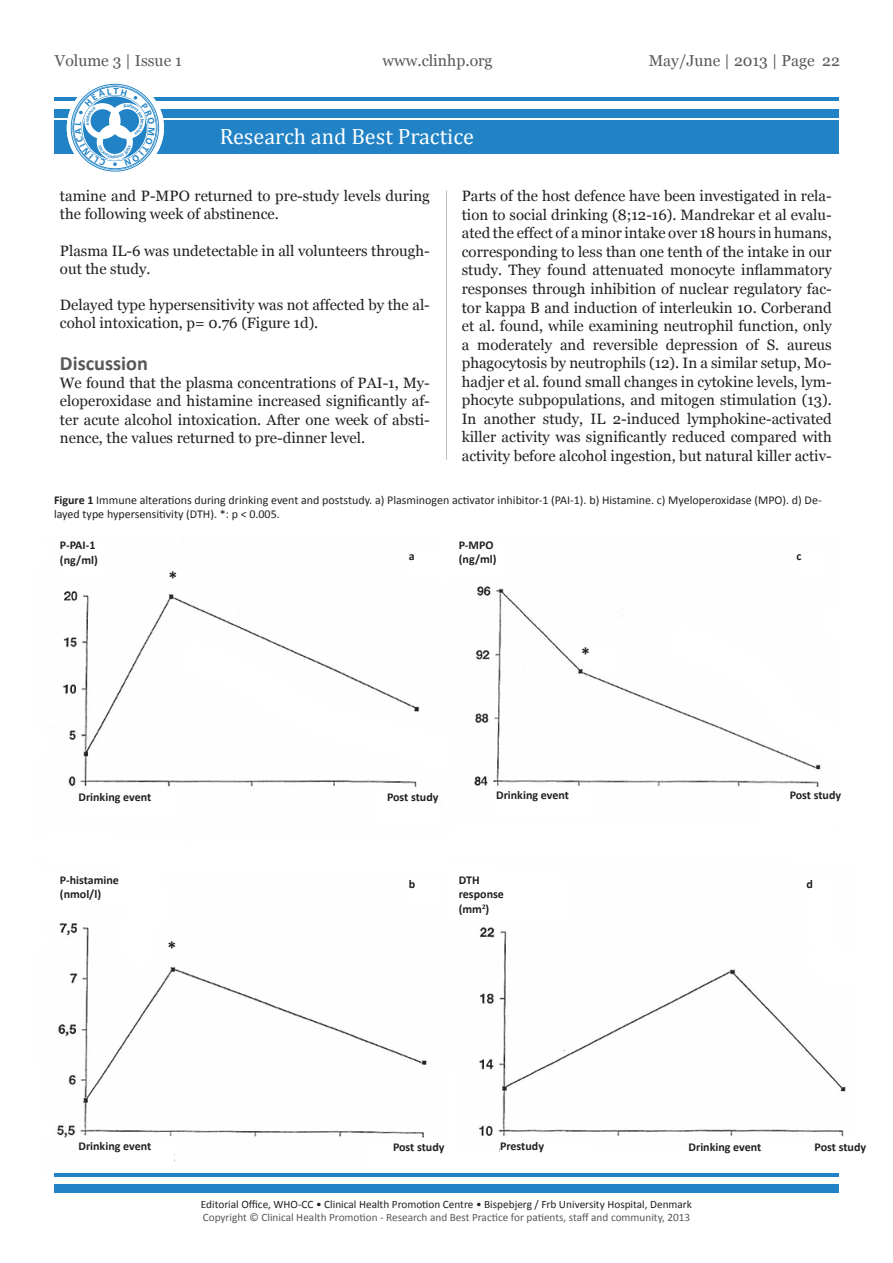
<style>
.page{position:relative;width:893px;height:1263px;background:#fff}
.page>*{position:absolute;margin:0;border:0;box-sizing:border-box;transform-origin:0 0}
.t1{font:22.2px "Cambria";color:#fff}
.t2{font:700 20.25px "Calibri";color:#57585a}
.t3{font:700 18px "Calibri";color:#231f20}
.t4{font:15.75px "Georgia";color:#57585a}
.t5{font:15px/18.5px "Georgia";color:#231f20}
.t6{font:12px/14.4px "Calibri";color:#231f20}
.t7{font:700 12px/14.4px "Calibri";color:#231f20}
.t8{font:11.25px "Calibri";color:#231f20}
.t9{font:11.25px "Calibri";color:#57585a}
.s1{font-weight:700}
</style>
<div class="page">
<div style="left:54px;top:1184px;width:785px;height:8px;background:#2183c5"></div>
<hr style="left:54px;top:1173px;width:785px;height:3px;background:#2183c5">
<div style="left:54px;top:120px;width:785px;height:34px;background:#2183c5"></div>
<div style="left:54px;top:109px;width:785px;height:8px;background:#2183c5"></div>
<hr style="left:54px;top:98px;width:785px;height:3px;background:#2183c5">
<svg style="left:67px;top:79px;width:97px;height:97px"></svg>
<hr style="left:446px;top:191px;width:1px;height:269px;background:#bcbdc0">
<img style="left:57px;top:590px;width:370px;height:572px">
<img style="left:479px;top:927px;width:367px;height:225px">
<img style="left:474px;top:586px;width:347px;height:202px">
<div style="left:78px;top:792px;width:96px;height:26px;background:#fff"></div>
<div style="left:78px;top:1140px;width:96px;height:27px;background:#fff"></div>
<div style="left:500px;top:1140px;width:96px;height:27px;background:#fff"></div>
<div style="left:688px;top:1142px;width:96px;height:27px;background:#fff"></div>
<div style="left:376px;top:792px;width:63px;height:33px;background:#fff"></div>
<div style="left:363px;top:1142px;width:82px;height:29px;background:#fff"></div>
<div style="left:784px;top:1142px;width:82px;height:29px;background:#fff"></div>
<div style="left:409px;top:879px;width:30px;height:27px;background:#fff"></div>
<div style="left:575px;top:646px;width:21px;height:14px;background:#fff"></div>
<div style="left:165px;top:940px;width:14px;height:15px;background:#fff"></div>
<div style="left:806px;top:879px;width:30px;height:63px;background:#fff"></div>
<div style="left:32px;top:867px;width:46px;height:53px;background:#fff"></div>
<div style="left:60px;top:875px;width:82px;height:33px;background:#fff"></div>
<svg style="left:75px;top:88px;width:80px;height:78px"></svg>
<p class="t4" style="left:55px;top:52px;width:129px">Volume 3 | Issue 1</p>
<p class="t4" style="left:383px;top:52px;width:112px">www.clinhp.org</p>
<p class="t4" style="left:649px;top:52px;width:193px">May/June | 2013 | Page 22</p>
<h1 class="t1" style="left:220px;top:124px;width:256px">Research and Best Practice</h1>
<p class="t5" style="left:60px;top:187px;width:371px;line-height:18px">tamine and P-MPO returned to pre-study levels during the following week of abstinence.</p>
<p class="t5" style="left:60px;top:241px;width:371px;line-height:18px">Plasma IL-6 was undetectable in all volunteers through&shy;out the study.</p>
<p class="t5" style="left:60px;top:296px;width:371px;line-height:18px">Delayed type hypersensitivity was not affected by the al&shy;cohol intoxication, p= 0.76 (Figure 1d).</p>
<h2 class="t2" style="left:60px;top:351px;width:90px">Discussion</h2>
<p class="t5" style="left:60px;top:374px;width:371px;line-height:18px;text-align:justify">We found that the plasma concentrations of PAI-1, My&shy;eloperoxidase and histamine increased significantly af&shy;ter acute alcohol intoxication. After one week of absti&shy;nence, the values returned to pre-dinner level.</p>
<p class="t5" style="left:462px;top:187px;width:371px;text-align:justify">Parts of the host defence have been investigated in rela&shy;tion to social drinking (8;12-16). Mandrekar et al evalu&shy;ated the effect of a minor intake over 18 hours in humans, corresponding to less than one tenth of the intake in our study. They found attenuated monocyte inflammatory responses through inhibition of nuclear regulatory fac&shy;tor kappa B and induction of interleukin 10. Corberand et al. found, while examining neutrophil function, only a moderately and reversible depression of S. aureus phagocytosis by neutrophils (12). In a similar setup, Mo&shy;hadjer et al. found small changes in cytokine levels, lym&shy;phocyte subpopulations, and mitogen stimulation (13).<br>In another study, IL 2-induced lymphokine-activated killer activity was significantly reduced compared with activity before alcohol ingestion, but natural killer activ-</p>
<p class="t6" style="left:54px;top:493px;width:769px"><span class="s1">Figure 1</span> Immune alterations during drinking event and poststudy. a) Plasminogen activator inhibitor-1 (PAI-1). b) Histamine. c) Myeloperoxidase (MPO). d) De&shy;layed type hypersensitivity (DTH). *: p &lt; 0.005.</p>
<p class="t7" style="left:459px;top:537px;width:39px">P-MPO (ng/ml)</p>
<p class="t7" style="left:60px;top:538px;width:39px">P-PAI-1 (ng/ml)</p>
<p class="t7" style="left:409px;top:549px;width:7px">a</p>
<p class="t7" style="left:797px;top:549px;width:7px">c</p>
<p class="t3" style="left:168px;top:566px;width:10px">*</p>
<p class="t3" style="left:581px;top:642px;width:10px">*</p>
<p class="t7" style="left:78px;top:789px;width:74px">Drinking event</p>
<p class="t7" style="left:387px;top:789px;width:53px">Post study</p>
<p class="t7" style="left:496px;top:788px;width:74px">Drinking event</p>
<p class="t7" style="left:60px;top:873px;width:60px">P-histamine (nmol/l)</p>
<p class="t7" style="left:459px;top:873px;width:47px">DTH response (mm<sup>2</sup>)</p>
<p class="t7" style="left:409px;top:876px;width:8px">b</p>
<p class="t3" style="left:167px;top:937px;width:10px">*</p>
<p class="t7" style="left:790px;top:788px;width:53px">Post study</p>
<p class="t7" style="left:806px;top:876px;width:8px">d</p>
<p class="t7" style="left:78px;top:1138px;width:74px">Drinking event</p>
<p class="t7" style="left:500px;top:1138px;width:45px">Prestudy</p>
<p class="t7" style="left:688px;top:1140px;width:74px">Drinking event</p>
<p class="t7" style="left:393px;top:1140px;width:53px">Post study</p>
<p class="t7" style="left:815px;top:1140px;width:53px">Post study</p>
<p class="t8" style="left:201px;top:1197px;width:493px">Editorial Office, WHO-CC • Clinical Health Promotion Centre • Bispebjerg / Frb University Hospital, Denmark</p>
<p class="t9" style="left:203px;top:1210px;width:489px">Copyright © Clinical Health Promotion - Research and Best Practice for patients, staff and community, 2013</p>
</div>
